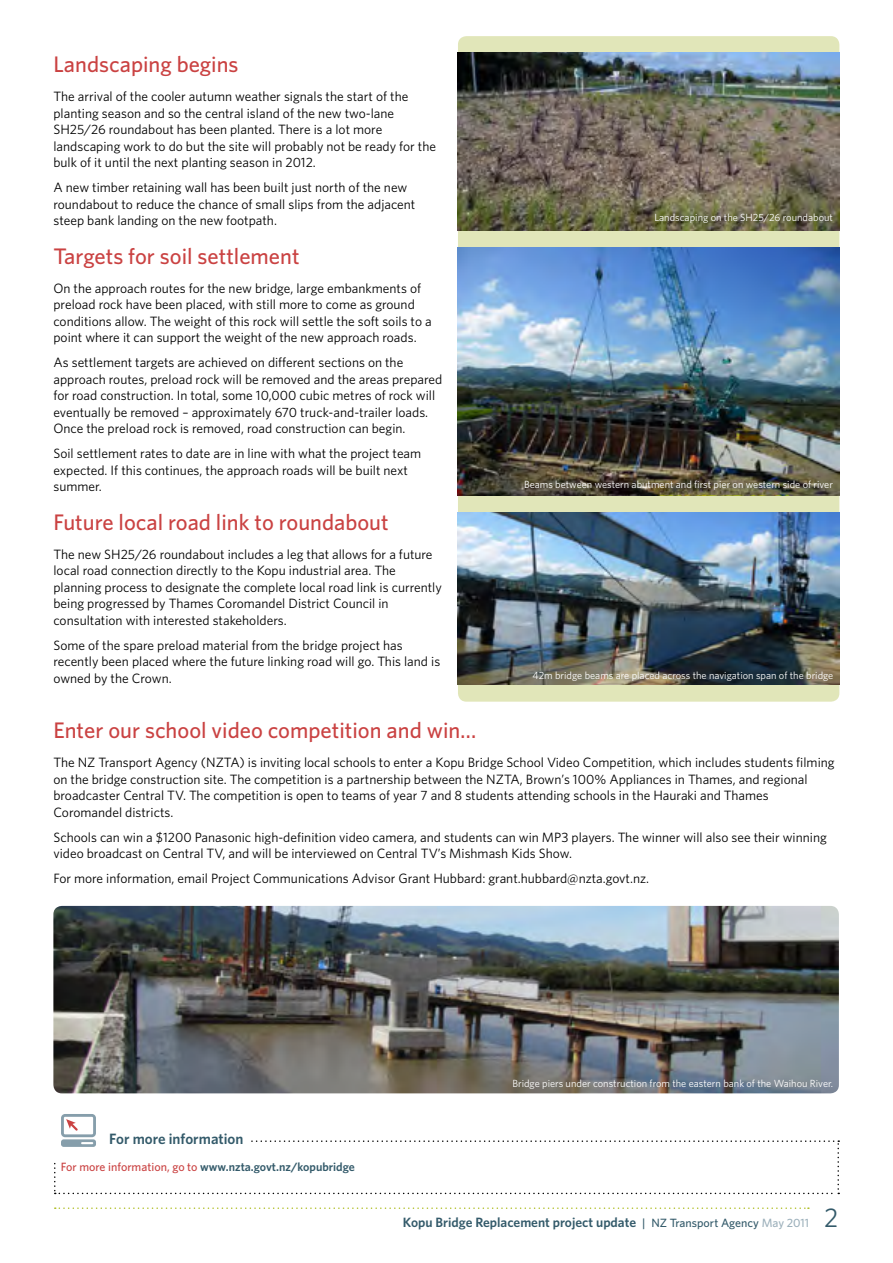
<style>
.page{position:relative;width:893px;height:1263px;background:#fff}
.page>*{position:absolute;margin:0;border:0;box-sizing:border-box;transform-origin:0 0}
.t1{font:27px "Whitney";color:#335a6a}
.t2{font:500 22.5px "Whitney";color:#ca4242}
.t3{font:600 15px "Whitney";color:#335a6a}
.t4{font:13.5px/16.5px "Whitney";color:#000}
.t5{font:600 13.5px "Whitney";color:#335a6a}
.t6{font:600 12px "Whitney";color:#335a6a}
.t7{font:10.35px "Whitney";color:#fff}
.s1{font-weight:500;color:#ca4242}
.s2{font-weight:500;font-size:12px}
.s3{font-weight:500;font-size:12px;color:#9cb0bb}
</style>
<div class="page">
<svg style="left:55px;top:1207px;width:754px;height:2px"></svg>
<div style="left:458px;top:36px;width:381px;height:666px;background:#e1e6b9;border-radius:9px"></div>
<svg style="left:54px;top:1114px;width:785px;height:80px"></svg>
<img style="left:53px;top:906px;width:786px;height:187px">
<img style="left:458px;top:53px;width:381px;height:177px">
<img style="left:458px;top:512px;width:381px;height:173px">
<img style="left:458px;top:247px;width:381px;height:248px">
<h2 class="t2" style="left:53px;top:49px;width:187px">Landscaping begins</h2>
<p class="t4" style="left:53px;top:88px;width:384px">The arrival of the cooler autumn weather signals the start of the planting season and so the central island of the new two-lane SH25/26 roundabout has been planted. There is a lot more landscaping work to do but the site will probably not be ready for the bulk of it until the next planting season in 2012.</p>
<p class="t4" style="left:53px;top:179px;width:363px">A new timber retaining wall has been built just north of the new roundabout to reduce the chance of small slips from the adjacent steep bank landing on the new footpath.</p>
<h2 class="t2" style="left:53px;top:241px;width:248px">Targets for soil settlement</h2>
<p class="t4" style="left:53px;top:279px;width:380px">On the approach routes for the new bridge, large embankments of preload rock have been placed, with still more to come as ground conditions allow. The weight of this rock will settle the soft soils to a point where it can support the weight of the new approach roads.</p>
<p class="t4" style="left:53px;top:354px;width:390px">As settlement targets are achieved on different sections on the approach routes, preload rock will be removed and the areas prepared for road construction. In total, some 10,000 cubic metres of rock will eventually be removed – approximately 670 truck-and-trailer loads.<br>Once the preload rock is removed, road construction can begin.</p>
<p class="t4" style="left:53px;top:445px;width:369px">Soil settlement rates to date are in line with what the project team expected. If this continues, the approach roads will be built next summer.</p>
<h2 class="t2" style="left:53px;top:507px;width:337px">Future local road link to roundabout</h2>
<p class="t4" style="left:53px;top:546px;width:390px">The new SH25/26 roundabout includes a leg that allows for a future local road connection directly to the Kopu industrial area. The planning process to designate the complete local road link is currently being progressed by Thames Coromandel District Council in consultation with interested stakeholders.</p>
<p class="t4" style="left:53px;top:637px;width:388px">Some of the spare preload material from the bridge project has recently been placed where the future linking road will go. This land is owned by the Crown.</p>
<h2 class="t2" style="left:53px;top:715px;width:425px">Enter our school video competition and win…</h2>
<p class="t4" style="left:53px;top:754px;width:783px">The NZ Transport Agency (NZTA) is inviting local schools to enter a Kopu Bridge School Video Competition, which includes students filming on the bridge construction site. The competition is a partnership between the NZTA, Brown’s 100% Appliances in Thames, and regional broadcaster Central TV. The competition is open to teams of year 7 and 8 students attending schools in the Hauraki and Thames Coromandel districts.</p>
<p class="t4" style="left:53px;top:829px;width:775px">Schools can win a $1200 Panasonic high-definition video camera, and students can win MP3 players. The winner will also see their winning video broadcast on Central TV, and will be interviewed on Central TV’s Mishmash Kids Show.</p>
<p class="t4" style="left:53px;top:870px;width:597px">For more information, email Project Communications Advisor Grant Hubbard: grant.hubbard@nzta.govt.nz.</p>
<p class="t7" style="left:654px;top:211px;width:180px">Landscaping on the SH25/26 roundabout</p>
<p class="t7" style="left:524px;top:478px;width:310px">Beams between western abutment and first pier on western side of river</p>
<p class="t7" style="left:532px;top:668px;width:302px">42m bridge beams are placed across the navigation span of the bridge</p>
<p class="t3" style="left:109px;top:1129px;width:136px">For more information</p>
<p class="t6" style="left:61px;top:1158px;width:296px"><span class="s1">For more information, go to</span> www.nzta.govt.nz/kopubridge</p>
<p class="t7" style="left:512px;top:1076px;width:322px">Bridge piers under construction from the eastern bank of the Waihou River.</p>
<p class="t5" style="left:403px;top:1213px;width:408px">Kopu Bridge Replacement project update <span class="s2">| NZ Transport Agency</span> <span class="s3">May 2011</span></p>
<h1 class="t1" style="left:824px;top:1200px;width:16px">2</h1>
</div>
